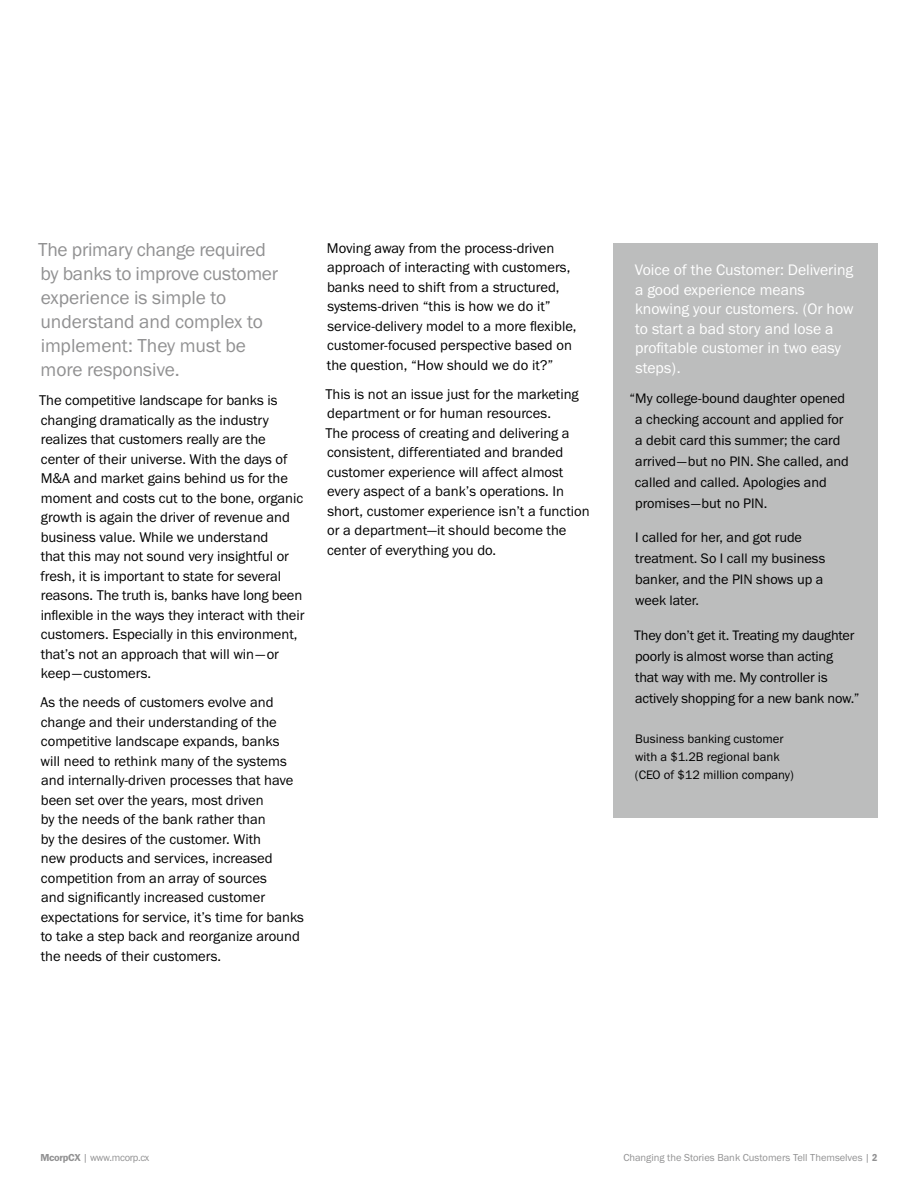
<style>
.page{position:relative;width:918px;height:1188px;background:#fff}
.page>*{position:absolute;margin:0;border:0;box-sizing:border-box;transform-origin:0 0}
.t1{font:19.5px/24px "Franklin Gothic URW Boo";letter-spacing:-.01em;color:#919192}
.t2{font:15.75px/19.5px "Franklin Gothic URW Boo";color:#fff}
.t3{font:14.7px/19.5px "Franklin Gothic URW Boo";color:#000}
.t4{font:14.25px/21px "Franklin Gothic URW Boo";letter-spacing:-.005em;color:#000}
.t5{font:12.75px/18px "Franklin Gothic URW Boo";color:#000}
.t6{font:10.5px "Franklin Gothic URW Boo";color:#919192}
.t7{font:10.5px "Franklin Gothic URW Boo";letter-spacing:-.03em;color:#919192}
.s1{font-family:"Franklin Gothic URW Dem"}
.s2{font-family:"Franklin Gothic URW Con Dem"}
</style>
<div class="page">
<div style="left:613px;top:243px;width:265px;height:575px;background:#bcbdbd"></div>
<h1 class="t1" style="left:38px;top:237px;width:242px">The primary change required by banks to improve customer experience is simple to understand and complex to implement: They must be more responsive.</h1>
<p class="t3" style="left:39px;top:390px;width:267px">The competitive landscape for banks is changing dramatically as the industry realizes that customers really are the center of their universe. With the days of M&amp;A and market gains behind us for the moment and costs cut to the bone, organic growth is again the driver of revenue and business value. While we understand<br>that this may not sound very insightful or fresh, it is important to state for several reasons. The truth is, banks have long been inflexible in the ways they interact with their customers. Especially in this environment, that’s not an approach that will win—or keep—customers.</p>
<p class="t3" style="left:40px;top:692px;width:265px">As the needs of customers evolve and change and their understanding of the competitive landscape expands, banks<br>will need to rethink many of the systems and internally-driven processes that have been set over the years, most driven<br>by the needs of the bank rather than<br>by the desires of the customer. With<br>new products and services, increased competition from an array of sources<br>and significantly increased customer expectations for service, it’s time for banks to take a step back and reorganize around the needs of their customers.</p>
<p class="t3" style="left:327px;top:238px;width:251px">Moving away from the process-driven approach of interacting with customers, banks need to shift from a structured, systems-driven “this is how we do it” service-delivery model to a more flexible, customer-focused perspective based on the question, “How should we do it?”</p>
<p class="t3" style="left:325px;top:384px;width:266px">This is not an issue just for the marketing department or for human resources.<br>The process of creating and delivering a consistent, differentiated and branded customer experience will affect almost every aspect of a bank’s operations. In short, customer experience isn’t a function or a department—it should become the center of everything you do.</p>
<p class="t2" style="left:635px;top:260px;width:220px">Voice of the Customer: Delivering a good experience means knowing your customers. (Or how to start a bad story and lose a profitable customer in two easy steps).</p>
<p class="t4" style="left:635px;top:387px;width:216px;text-indent:-5px">“My college-bound daughter opened a checking account and applied for a debit card this summer; the card arrived—but no PIN. She called, and called and called. Apologies and promises—but no PIN.</p>
<p class="t4" style="left:635px;top:527px;width:192px">I called for her, and got rude treatment. So I call my business banker, and the PIN shows up a week later.</p>
<p class="t4" style="left:634px;top:624px;width:227px">They don’t get it. Treating my daughter poorly is almost worse than acting<br>that way with me. My controller is actively shopping for a new bank now.”</p>
<p class="t5" style="left:635px;top:730px;width:161px">Business banking customer with a $1.2B regional bank (CEO of $12 million company)</p>
<p class="t7" style="left:40px;top:1150px;width:110px"><span class="s1">McorpCX</span> | www.mcorp.cx</p>
<p class="t6" style="left:623px;top:1150px;width:256px">Changing the Stories Bank Customers Tell Themselves | <span class="s2">2</span></p>
</div>
